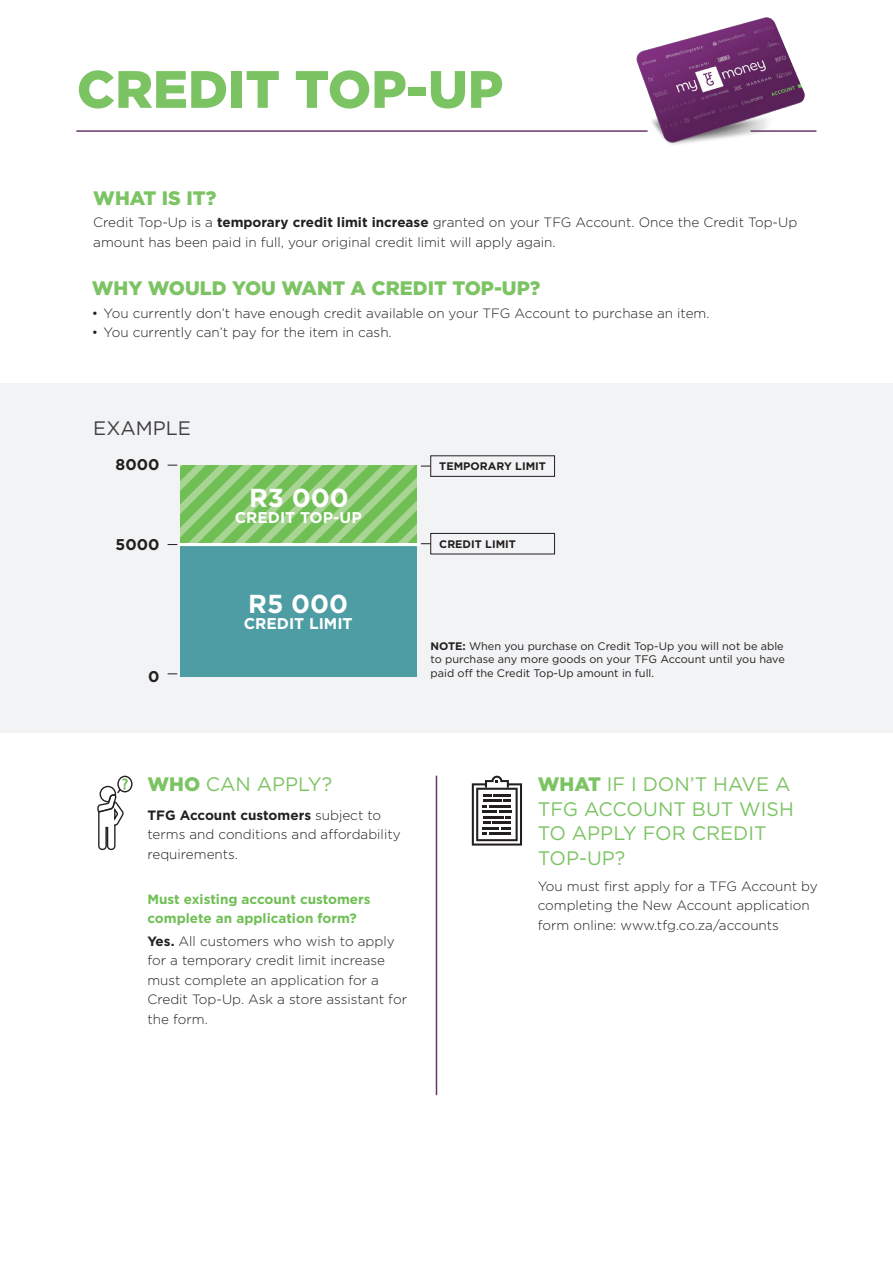
<style>
.page{position:relative;width:893px;height:1263px;background:#fff}
.page>*{position:absolute;margin:0;border:0;box-sizing:border-box;transform-origin:0 0}
.t1{font:900 52.5px "Gotham";color:#7cc463}
.t2{font:700 25.95px "Gotham";color:#fff}
.t3{font:19.5px/24.6px "Gotham";color:#7cc463}
.t4{font:900 19.5px "Gotham";color:#7cc463}
.t5{font:19.5px "Gotham";color:#3e3e3f}
.t6{font:700 15.6px "Gotham";color:#fff}
.t7{font:700 15.6px "Gotham";color:#231f20}
.t8{font:300 13.5px/19.5px "Gotham";color:#231f20}
.t9{font:700 13.5px/19.5px "Gotham";color:#6fbf54}
.t10{font:10.95px/13.6px "Gotham";color:#231f20;text-align:justify}
.t11{font:700 10.95px "Gotham";color:#231f20}
.s1{font-weight:700}
.s2{font-weight:900}
</style>
<div class="page">
<div style="left:0;top:383px;width:893px;height:350px;background:#f2f3f4"></div>
<hr style="left:436px;top:776px;width:1px;height:319px;background:#68356a">
<div style="left:180px;top:544px;width:236px;height:133px;background:#4e9da4"></div>
<hr style="left:179px;top:543px;width:242px;height:3px;background:#fff">
<svg style="left:168px;top:465px;width:263px;height:80px;background:#93cc7e"></svg>
<div style="left:431px;top:456px;width:124px;height:21px;border:1px solid #231f20"></div>
<div style="left:431px;top:533px;width:124px;height:21px;border:1px solid #231f20"></div>
<svg style="left:472px;top:776px;width:50px;height:69px"></svg>
<hr style="left:76px;top:130px;width:572px;height:2px;background:#68356a">
<svg style="left:97px;top:776px;width:36px;height:75px"></svg>
<img style="left:616px;top:17px;width:201px;height:128px">
<h1 class="t1" style="left:77px;top:53px;width:72px">CREDIT</h1>
<h1 class="t1" style="left:295px;top:53px;width:38px">TOP</h1>
<h1 class="t1" style="left:407px;top:53px;width:59px">-UP</h1>
<h3 class="t4" style="left:93px;top:184px;width:124px">WHAT IS IT?</h3>
<p class="t8" style="left:93px;top:212px;width:705px">Credit Top-Up is a <span class="s1">temporary credit limit increase</span> granted on your TFG Account. Once the Credit Top-Up amount has been paid in full, your original credit limit will apply again.</p>
<h3 class="t4" style="left:92px;top:275px;width:450px">WHY WOULD YOU WANT A CREDIT TOP-UP?</h3>
<p class="t8" style="left:92px;top:303px;width:619px">• You currently don’t have enough credit available on your TFG Account to purchase an item.</p>
<p class="t8" style="left:92px;top:322px;width:301px">• You currently can’t pay for the item in cash.</p>
<h3 class="t5" style="left:93px;top:416px;width:73px">EXAMPLE</h3>
<p class="t7" style="left:116px;top:454px;width:45px">8000</p>
<p class="t7" style="left:116px;top:534px;width:45px">5000</p>
<p class="t7" style="left:148px;top:666px;width:13px">0</p>
<h2 class="t2" style="left:249px;top:481px;width:101px">R3 000</h2>
<p class="t6" style="left:235px;top:507px;width:11px">credit</p>
<p class="t6" style="left:300px;top:507px;width:12px">top</p>
<p class="t6" style="left:333px;top:507px;width:28px">-up</p>
<h2 class="t2" style="left:248px;top:587px;width:101px">R5 000</h2>
<p class="t6" style="left:244px;top:613px;width:110px">CREDIT LIMIT</p>
<p class="t11" style="left:439px;top:459px;width:108px">TEMPORARY LIMIT</p>
<p class="t11" style="left:439px;top:537px;width:78px">CREDIT LIMIT</p>
<p class="t10" style="left:431px;top:639px;width:356px"><span class="s1">NOTE:</span> When you purchase on Credit Top-Up you will not be able to purchase any more goods on your TFG Account until you have paid off the Credit Top-Up amount in full.</p>
<h3 class="t3" style="left:147px;top:772px;width:186px"><span class="s2">WHO</span> can apply?</h3>
<p class="t8" style="left:147px;top:805px;width:255px"><span class="s1">TFG Account customers</span> subject to terms and conditions and affordability requirements.</p>
<p class="t9" style="left:147px;top:889px;width:225px">Must existing account customers complete an application form?</p>
<p class="t8" style="left:147px;top:931px;width:261px"><span class="s1">Yes.</span> All customers who wish to apply for a temporary credit limit increase must complete an application for a<br>Credit Top-Up. Ask a store assistant for the form.</p>
<h3 class="t3" style="left:538px;top:772px;width:258px"><span class="s2">WHAT</span> if I don’t have a<br>TFG Accou nt but wish to apply for Credit<br>Top-Up?</h3>
<p class="t8" style="left:538px;top:876px;width:281px">You must first apply for a TFG Account by completing the New Account application form online: www.tfg.co.za/accounts</p>
</div>
